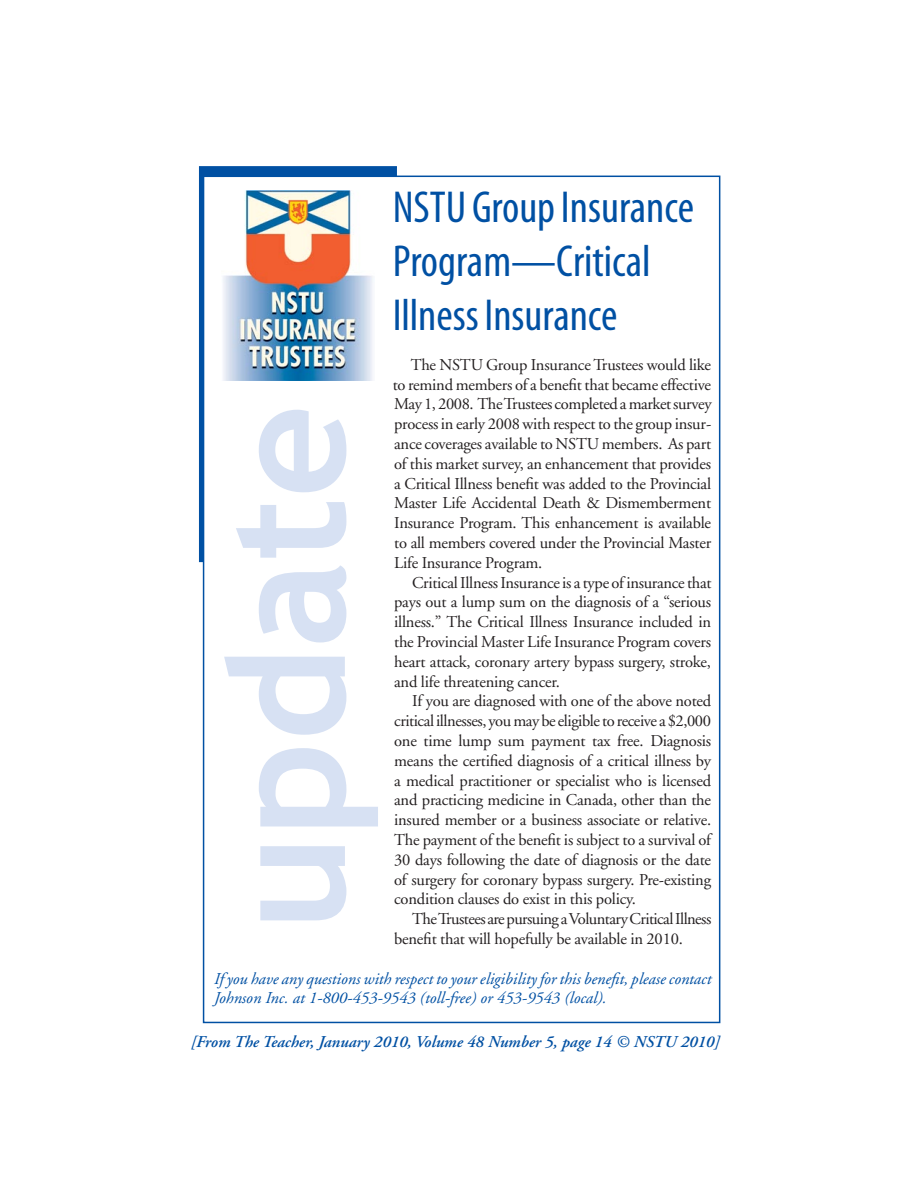
<style>
.page{position:relative;width:918px;height:1188px;background:#fff}
.page>*{position:absolute;margin:0;border:0;box-sizing:border-box;transform-origin:0 0}
.subhead_one{font:condensed 45px/54px "Myriad";color:#0050a3}
.stories{font:16.5px/19.8px "Adobe Garamond";letter-spacing:-.015em;color:#231f20;text-align:justify}
.captionblue{font:italic 16.5px/19.8px "Adobe Garamond";color:#0050a3}
.stories-2{font:16.5px/19.8px "Adobe Garamond";letter-spacing:-.035em;color:#231f20}
.Byline_author{font:italic 600 16.5px "Adobe Garamond";color:#0050a3}
</style>
<div class="page">
<div style="left:200px;top:167px;width:196px;height:394px;background:#0050a3"></div>
<div style="left:199px;top:166px;width:198px;height:396px;border:2px solid #0050a3"></div>
<div style="left:204px;top:176px;width:516px;height:846px;background:#fff"></div>
<svg style="left:260px;top:846px;width:86px;height:74px"></svg>
<svg style="left:259px;top:748px;width:119px;height:78px"></svg>
<svg style="left:224px;top:657px;width:122px;height:78px"></svg>
<svg style="left:259px;top:565px;width:87px;height:77px"></svg>
<svg style="left:236px;top:502px;width:110px;height:56px"></svg>
<svg style="left:259px;top:410px;width:87px;height:82px"></svg>
<img style="left:223px;top:190px;width:150px;height:191px">
<p class="subhead_one" style="left:393px;top:182px;width:303px">NSTU Group Insurance<br>Program—Critical</p>
<p class="subhead_one" style="left:393px;top:290px;width:226px">Illness Insurance</p>
<p class="stories" style="left:393px;top:355px;width:320px;text-indent:18px">The NSTU Group Insurance Trustees would like to remind members of a benefit that became effective May 1, 2008. The Trustees completed a market survey process in early 2008 with respect to the group insur&shy;ance coverages available to NSTU members. As part of this market survey, an enhancement that provides a Critical Illness benefit was added to the Provincial Master Life Accidental Death &amp; Dismemberment Insurance Program. This enhancement is available to all members covered under the Provincial Master Life Insurance Program.</p>
<p class="stories" style="left:394px;top:573px;width:319px;text-indent:18px">Critical Illness Insurance is a type of insurance that pays out a lump sum on the diagnosis of a “serious illness.” The Critical Illness Insurance included in the Provincial Master Life Insurance Program covers heart attack, coronary artery bypass surgery, stroke, and life threatening cancer.</p>
<p class="stories" style="left:394px;top:692px;width:319px;text-indent:18px">If you are diagnosed with one of the above noted critical illnesses, you may be eligible to receive a $2,000 one time lump sum payment tax free. Diagnosis means the certified diagnosis of a critical illness by a medical practitioner or specialist who is licensed and practicing medicine in Canada, other than the insured member or a business associate or relative.<br>The payment of the benefit is subject to a survival of 30 days following the date of diagnosis or the date of surgery for coronary bypass surgery. Pre-existing condition clauses do exist in this policy.</p>
<p class="stories-2" style="left:394px;top:909px;width:319px;text-indent:18px">The Trustees are pursuing a Voluntary Critical Illness benefit that will hopefully be available in 2010.</p>
<p class="captionblue" style="left:214px;top:969px;width:499px">If you have any questions with respect to your eligibility for this benefit, please contact<br>Johnson Inc. at 1-800-453-9543 (toll-free) or 453-9543 (local).</p>
<p class="Byline_author" style="left:191px;top:1033px;width:531px">[From The Teacher, January 2010, Volume 48 Number 5, page 14 © NSTU 2010]</p>
</div>
